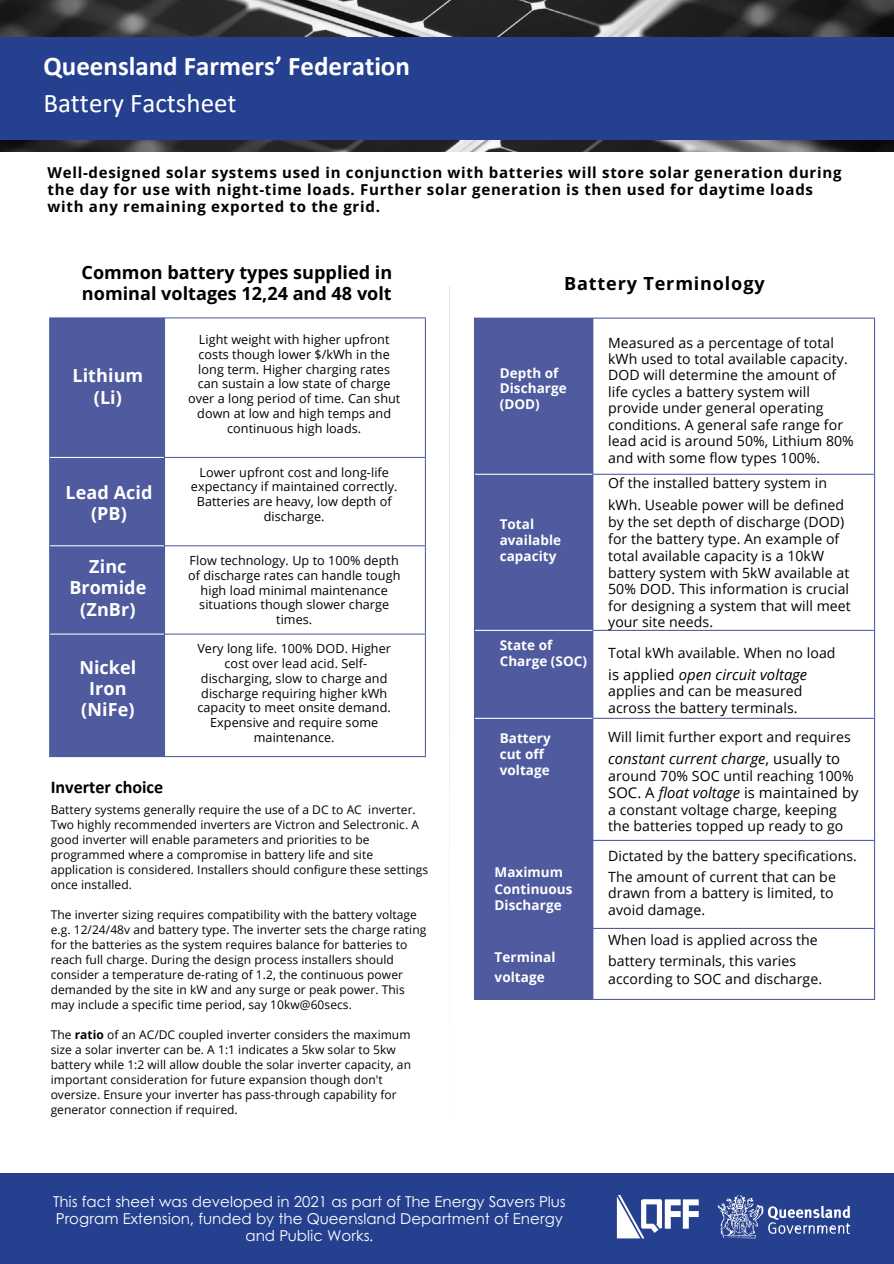
<style>
.page{position:relative;width:894px;height:1264px;background:#fff}
.page>*{position:absolute;margin:0;border:0;box-sizing:border-box;transform-origin:0 0}
.t1{font:700 27px/37.2px "Calibri";color:#fff}
.t2{font:700 18px/20.2px "Open Sans";color:#000}
.t3{font:700 18px/21.3px "Open Sans";letter-spacing:.005em;color:#fff;text-align:center}
.t4{font:700 18px "Open Sans";letter-spacing:.045em;color:#000}
.t5{font:700 18px "Calibri";color:#000}
.t6{font:700 15px/16.8px "Open Sans";letter-spacing:.045em;color:#000}
.t7{font:15px/16.8px "Century Gothic";color:#fff;text-align:center}
.t8{font:italic 14.85px "Open Sans";letter-spacing:.005em;color:#000}
.t9{font:14.85px "Open Sans";letter-spacing:.005em;color:#000}
.t10{font:14.1px/16.5px "Open Sans";letter-spacing:.005em;color:#000}
.t11{font:700 13.5px/15.8px "Open Sans";letter-spacing:.005em;color:#fff}
.t12{font:12.6px/14.7px "Open Sans";letter-spacing:.005em;color:#000;text-align:center}
.t13{font:12px/15px "Open Sans";letter-spacing:.005em;color:#000}
.s1{font-weight:400}
.s2{font-weight:700}
.s3{font-style:normal}
.s4{font-style:italic}
</style>
<div class="page">
<div style="left:50px;top:318px;width:114px;height:438px;background:#4f5b9e"></div>
<hr style="left:49px;top:317px;width:115px;height:1px;background:#4f5b9e">
<hr style="left:49px;top:318px;width:1px;height:139px;background:#4f5b9e">
<hr style="left:164px;top:317px;width:262px;height:1px;background:#4f5b9e">
<hr style="left:425px;top:318px;width:1px;height:139px;background:#4f5b9e">
<hr style="left:49px;top:457px;width:1px;height:89px;background:#4f5b9e">
<hr style="left:165px;top:457px;width:261px;height:1px;background:#4f5b9e">
<hr style="left:425px;top:458px;width:1px;height:87px;background:#4f5b9e">
<hr style="left:49px;top:546px;width:1px;height:88px;background:#4f5b9e">
<hr style="left:165px;top:545px;width:261px;height:1px;background:#4f5b9e">
<hr style="left:425px;top:546px;width:1px;height:87px;background:#4f5b9e">
<hr style="left:49px;top:634px;width:1px;height:122px;background:#4f5b9e">
<hr style="left:165px;top:633px;width:261px;height:1px;background:#4f5b9e">
<hr style="left:425px;top:634px;width:1px;height:122px;background:#4f5b9e">
<hr style="left:49px;top:756px;width:115px;height:1px;background:#4f5b9e">
<hr style="left:164px;top:756px;width:262px;height:1px;background:#4f5b9e">
<hr style="left:164px;top:318px;width:1px;height:139px;background:#4f5b9e">
<hr style="left:164px;top:457px;width:1px;height:89px;background:#4f5b9e">
<hr style="left:164px;top:546px;width:1px;height:88px;background:#4f5b9e">
<hr style="left:164px;top:634px;width:1px;height:122px;background:#4f5b9e">
<hr style="left:50px;top:457px;width:114px;height:1px;background:#fff">
<hr style="left:50px;top:545px;width:114px;height:1px;background:#fff">
<hr style="left:50px;top:633px;width:114px;height:1px;background:#fff">
<img style="left:0;top:0;width:893px;height:152px">
<hr style="left:449px;top:286px;width:1px;height:845px;background:#bcbec0">
<div style="left:1px;top:37px;width:892px;height:102px;background:#25408f"></div>
<div style="left:474px;top:318px;width:118px;height:681px;background:#4f5b9e"></div>
<hr style="left:474px;top:317px;width:118px;height:2px;background:#4f5b9e">
<hr style="left:592px;top:317px;width:282px;height:2px;background:#4f5b9e">
<hr style="left:873px;top:319px;width:1px;height:155px;background:#4f5b9e">
<hr style="left:593px;top:474px;width:281px;height:1px;background:#4f5b9e">
<hr style="left:873px;top:475px;width:1px;height:155px;background:#4f5b9e">
<hr style="left:593px;top:630px;width:281px;height:1px;background:#4f5b9e">
<hr style="left:873px;top:631px;width:1px;height:86px;background:#4f5b9e">
<hr style="left:593px;top:717px;width:281px;height:2px;background:#4f5b9e">
<hr style="left:873px;top:719px;width:1px;height:120px;background:#4f5b9e">
<hr style="left:592px;top:839px;width:282px;height:2px;background:#4f5b9e">
<hr style="left:873px;top:841px;width:1px;height:86px;background:#4f5b9e">
<hr style="left:592px;top:927px;width:282px;height:2px;background:#4f5b9e">
<hr style="left:873px;top:929px;width:1px;height:69px;background:#4f5b9e">
<hr style="left:474px;top:998px;width:118px;height:2px;background:#4f5b9e">
<hr style="left:592px;top:998px;width:282px;height:2px;background:#4f5b9e">
<hr style="left:592px;top:319px;width:1px;height:155px;background:#4f5b9e">
<hr style="left:592px;top:474px;width:1px;height:156px;background:#4f5b9e">
<hr style="left:592px;top:630px;width:1px;height:88px;background:#4f5b9e">
<hr style="left:592px;top:718px;width:1px;height:121px;background:#4f5b9e">
<hr style="left:592px;top:841px;width:1px;height:86px;background:#4f5b9e">
<hr style="left:592px;top:929px;width:1px;height:69px;background:#4f5b9e">
<hr style="left:475px;top:474px;width:117px;height:1px;background:#fff">
<hr style="left:475px;top:630px;width:117px;height:1px;background:#fff">
<hr style="left:475px;top:717px;width:117px;height:2px;background:#fff">
<div style="left:0;top:1173px;width:893px;height:90px;background:#25408f"></div>
<svg style="left:717px;top:1195px;width:132px;height:43px"></svg>
<svg style="left:616px;top:1195px;width:82px;height:43px"></svg>
<h2 class="t1" style="left:43px;top:50px;width:368px">Queensland Farmers’ Federation<br><span class="s1">Battery Factsheet</span></h2>
<p class="t6" style="left:48px;top:164px;width:795px">Well-designed solar systems used in conjunction with batteries will store solar generation during the day for use with night-time loads. Further solar generation is then used for daytime loads with any remaining exported to the grid.</p>
<h1 class="t2" style="left:81px;top:262px;width:312px">Common battery types supplied in nominal voltages 12,24 and 48 volt</h1>
<h3 class="t4" style="left:564px;top:270px;width:202px">Battery Terminology</h3>
<h5 class="t3" style="left:72px;top:364px;width:72px">Lithium (Li)</h5>
<h4 class="t3" style="left:65px;top:481px;width:88px">Lead Acid (PB)</h4>
<h4 class="t3" style="left:69px;top:555px;width:79px">Zinc<br>Bromide (ZnBr)</h4>
<h4 class="t3" style="left:79px;top:656px;width:59px">Nickel<br>Iron (NiFe)</h4>
<p class="t12" style="left:188px;top:332px;width:214px">Light weight with higher upfront costs though lower $/kWh in the long term. Higher charging rates can sustain a low state of charge over a long period of time. Can shut</p>
<h5 class="t12" style="left:197px;top:405px;width:195px">down at low and high temps and continuous high loads.</h5>
<h5 class="t12" style="left:191px;top:464px;width:208px">Lower upfront cost and long-life expectancy if maintained correctly.<br>Batteries are heavy, low depth of</h5>
<h5 class="t12" style="left:264px;top:508px;width:62px">discharge.</h5>
<h5 class="t12" style="left:188px;top:553px;width:214px;text-align:left">Flow technology. Up to 100% depth of discharge rates can handle tough</h5>
<h5 class="t12" style="left:199px;top:582px;width:191px">high load minimal maintenance situations though slower charge times.</h5>
<h5 class="t12" style="left:197px;top:641px;width:195px">Very long life. 100% DOD. Higher</h5>
<p class="t12" style="left:197px;top:656px;width:195px">cost over lead acid. Self&shy;discharging, slow to charge and discharge requiring higher kWh capacity to meet onsite demand.<br>Expensive and require some</p>
<h5 class="t12" style="left:254px;top:729px;width:82px">maintenance.</h5>
<h2 class="t5" style="left:51px;top:779px;width:114px">Inverter choice</h2>
<p class="t13" style="left:51px;top:801px;width:379px">Battery systems generally require the use of a DC to AC inverter.<br>Two highly recommended inverters are Victron and Selectronic. A good inverter will enable parameters and priorities to be programmed where a compromise in battery life and site application is considered. Installers should configure these settings once installed.</p>
<h6 class="t13" style="left:51px;top:906px;width:377px">The inverter sizing requires compatibility with the battery voltage e.g. 12/24/48v and battery type. The inverter sets the charge rating for the batteries as the system requires balance for batteries to reach full charge. During the design process installers should consider a temperature de-rating of 1.2, the continuous power demanded by the site in kW and any surge or peak power. This may include a specific time period, say 10kw@60secs.</h6>
<h6 class="t13" style="left:51px;top:1026px;width:362px">The <span class="s2">ratio</span> of an AC/DC coupled inverter considers the maximum size a solar inverter can be. A 1:1 indicates a 5kw solar to 5kw battery while 1:2 will allow double the solar inverter capacity, an important consideration for future expansion though don't oversize. Ensure your inverter has pass-through capability for generator connection if required.</h6>
<h2 class="t11" style="left:499px;top:364px;width:69px">Depth of<br>Discharge (DOD)</h2>
<h6 class="t11" style="left:499px;top:516px;width:63px">Total available capacity</h6>
<p class="t11" style="left:499px;top:636px;width:89px">State of<br>Charge (SOC)</p>
<h6 class="t11" style="left:499px;top:730px;width:53px">Battery cut off voltage</h6>
<h2 class="t11" style="left:494px;top:863px;width:79px;line-height:16.8px">Maximum<br>Continuous</h2>
<h2 class="t11" style="left:494px;top:896px;width:69px">Discharge</h2>
<h2 class="t11" style="left:494px;top:946px;width:62px;line-height:20.2px">Terminal voltage</h2>
<p class="t10" style="left:608px;top:334px;width:247px">Measured as a percentage of total kWh used to total available capacity.<br>DOD will determine the amount of life cycles a battery system will provide under general operating conditions. A general safe range for lead acid is around 50%, Lithium 80% and with some flow types 100%.</p>
<p class="t10" style="left:608px;top:472px;width:237px;line-height:21.1px">Of the installed battery system in kWh. Useable power will be defined</p>
<p class="t10" style="left:608px;top:513px;width:244px">by the set depth of discharge (DOD) for the battery type. An example of total available capacity is a 10kW battery system with 5kW available at<br>50% DOD. This information is crucial for designing a system that will meet your site needs.</p>
<p class="t10" style="left:608px;top:643px;width:229px">Total kWh available. When no load</p>
<p class="t8" style="left:608px;top:664px;width:200px"><span class="s3">is applied</span> open circuit voltage</p>
<p class="t10" style="left:608px;top:682px;width:196px">applies and can be measured across the battery terminals.</p>
<p class="t10" style="left:608px;top:728px;width:244px">Will limit further export and requires</p>
<p class="t8" style="left:608px;top:748px;width:233px">constant current charge<span class="s3">, usually to</span></p>
<p class="t10" style="left:608px;top:767px;width:247px">around 70% SOC until reaching 100%</p>
<p class="t9" style="left:608px;top:782px;width:252px">SOC. A <span class="s4">float voltage</span> is maintained by</p>
<p class="t10" style="left:608px;top:801px;width:237px">a constant voltage charge, keeping the batteries topped up ready to go</p>
<p class="t10" style="left:608px;top:844px;width:250px;line-height:21.1px">Dictated by the battery specifications.<br>The amount of current that can be</p>
<p class="t10" style="left:608px;top:884px;width:227px">drawn from a battery is limited, to avoid damage.</p>
<p class="t10" style="left:608px;top:929px;width:211px;line-height:21.1px">When load is applied across the battery terminals, this varies</p>
<p class="t10" style="left:608px;top:970px;width:215px">according to SOC and discharge.</p>
<h4 class="t7" style="left:53px;top:1192px;width:514px">This fact sheet was developed in 2021 as part of The Energy Savers Plus<br>Program Extension, funded by the Queensland Department of Energy and Public Works.</h4>
</div>
